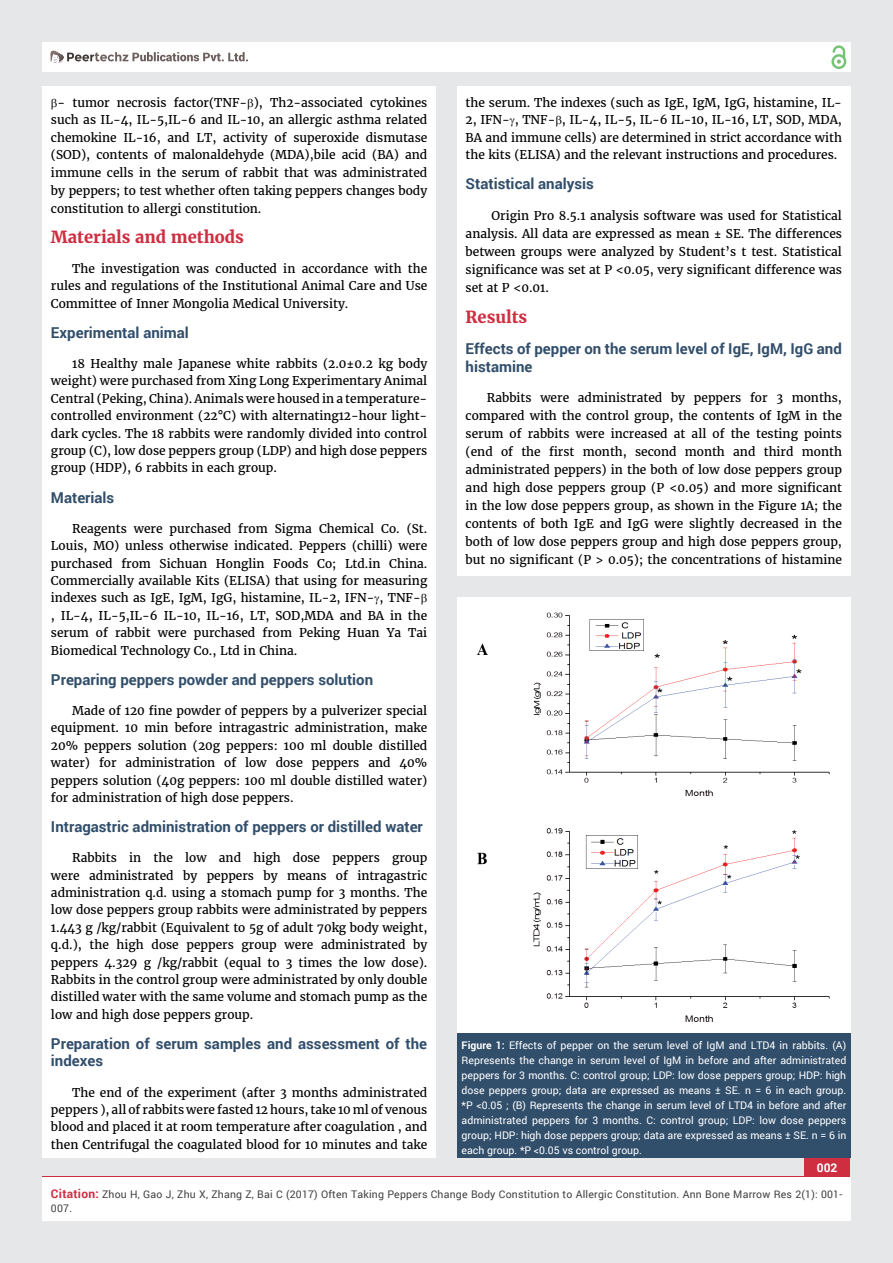
<style>
.page{position:relative;width:893px;height:1263px;background:#e6e7e8}
.page>*{position:absolute;margin:0;border:0;box-sizing:border-box;transform-origin:0 0}
.t1{font:700 16.5px "Merriweather";color:#cf2e41}
.t2{font:700 15px/17.4px "Roboto";color:#314e6b}
.t3{font:12px/17.4px "Merriweather";color:#000;text-align:justify}
.t4{font:700 12px "Roboto";color:#fff}
.t5{font:10.5px/15px "Roboto";color:#fff;text-align:justify}
.t6{font:10.5px/13.5px "Roboto";letter-spacing:.02em;color:#414042}
.s1{font-weight:700}
.s2{font-weight:700;font-size:12px;color:#cf2e41}
</style>
<div class="page">
<div style="left:42px;top:43px;width:808px;height:29px;background:#fff"></div>
<div style="left:831px;top:54px;width:15px;height:15px;border:2px solid #74c273;border-radius:50%"></div>
<svg style="left:831px;top:45px;width:15px;height:19px"></svg>
<div style="left:804px;top:1156px;width:46px;height:43px;background:#cf2e41"></div>
<svg style="left:49px;top:50px;width:199px;height:14px"></svg>
<div style="left:42px;top:1177px;width:809px;height:43px;background:#fff"></div>
<div style="left:42px;top:87px;width:394px;height:1071px;background:#fff"></div>
<div style="left:457px;top:87px;width:393px;height:489px;background:#fff"></div>
<div style="left:457px;top:597px;width:393px;height:436px;background:#fff"></div>
<div style="left:457px;top:1033px;width:393px;height:125px;background:#314e6b"></div>
<img style="left:476px;top:612px;width:354px;height:410px">
<p class="t3" style="left:51px;top:94px;width:378px;text-indent:7px">- tumor necrosis factor(TNF- ), Th2-associated cytokines such as IL-4, IL-5,IL-6 and IL-10, an allergic asthma related chemokine IL-16, and LT, activity of superoxide dismutase (SOD), contents of malonaldehyde (MDA),bile acid (BA) and immune cells in the serum of rabbit that was administrated by peppers; to test whether often taking peppers changes body constitution to allergi constitution.</p>
<h1 class="t1" style="left:51px;top:227px;width:194px">Materials and methods</h1>
<p class="t3" style="left:51px;top:260px;width:378px;text-indent:21px">The investigation was conducted in accordance with the rules and regulations of the Institutional Animal Care and Use Committee of Inner Mongolia Medical University.</p>
<p class="t2" style="left:51px;top:323px;width:139px">Experimental animal</p>
<p class="t3" style="left:51px;top:355px;width:378px;text-indent:21px">18 Healthy male Japanese white rabbits (2.0±0.2 kg body weight) were purchased from Xing Long Experimentary Animal Central (Peking, China). Animals were housed in a temperature&shy;controlled environment (22°C) with alternating12-hour light&shy;dark cycles. The 18 rabbits were randomly divided into control group (C), low dose peppers group (LDP) and high dose peppers group (HDP), 6 rabbits in each group.</p>
<p class="t2" style="left:51px;top:488px;width:65px">Materials</p>
<p class="t3" style="left:51px;top:520px;width:378px;text-align:left;text-indent:21px">Reagents were purchased from Sigma Chemical Co. (St.<br>Louis, MO) unless otherwise indicated. Peppers (chilli) were purchased from Sichuan Honglin Foods Co; Ltd.in China.<br>Commercially available Kits (ELISA) that using for measuring indexes such as IgE, IgM, IgG, histamine, IL-2, IFN- , TNF-, IL-4, IL-5,IL-6 IL-10, IL-16, LT, SOD,MDA and BA in the serum of rabbit were purchased from Peking Huan Ya Tai Biomedical Technology Co., Ltd in China.</p>
<p class="t2" style="left:51px;top:670px;width:324px">Preparing peppers powder and peppers solution</p>
<p class="t3" style="left:51px;top:702px;width:378px;text-indent:21px">Made of 120 fine powder of peppers by a pulverizer special equipment. 10 min before intragastric administration, make 20% peppers solution (20g peppers: 100 ml double distilled water) for administration of low dose peppers and 40% peppers solution (40g peppers: 100 ml double distilled water) for administration of high dose peppers.</p>
<p class="t2" style="left:51px;top:818px;width:373px">Intragastric administration of peppers or distilled water</p>
<p class="t3" style="left:51px;top:849px;width:378px;text-indent:21px">Rabbits in the low and high dose peppers group were administrated by peppers by means of intragastric administration q.d. using a stomach pump for 3 months. The low dose peppers group rabbits were administrated by peppers 1.443 g /kg/rabbit (Equivalent to 5g of adult 70kg body weight, q.d.), the high dose peppers group were administrated by peppers 4.329 g /kg/rabbit (equal to 3 times the low dose).<br>Rabbits in the control group were administrated by only double distilled water with the same volume and stomach pump as the low and high dose peppers group.</p>
<p class="t2" style="left:51px;top:1034px;width:378px">Preparation of serum samples and assessment of the indexes</p>
<p class="t3" style="left:51px;top:1084px;width:378px;text-indent:21px">The end of the experiment (after 3 months administrated peppers ), all of rabbits were fasted 12 hours, take 10 ml of venous blood and placed it at room temperature after coagulation , and then Centrifugal the coagulated blood for 10 minutes and take</p>
<p class="t3" style="left:466px;top:94px;width:378px">the serum. The indexes (such as IgE, IgM, IgG, histamine, IL-2, IFN- , TNF- , IL-4, IL-5, IL-6 IL-10, IL-16, LT, SOD, MDA, BA and immune cells) are determined in strict accordance with the kits (ELISA) and the relevant instructions and procedures.</p>
<p class="t2" style="left:466px;top:175px;width:130px">Statistical analysis</p>
<p class="t3" style="left:466px;top:207px;width:378px;line-height:18px;text-indent:26px">Origin Pro 8.5.1 analysis software was used for Statistical analysis. All data are expressed as mean ± SE. The differences between groups were analyzed by Student’s t test. Statistical significance was set at P &lt;0.05, very significant difference was set at P &lt;0.01.</p>
<h1 class="t1" style="left:466px;top:307px;width:63px">Results</h1>
<p class="t2" style="left:466px;top:339px;width:378px;line-height:18px">Effects of pepper on the serum level of IgE, IgM, IgG and histamine</p>
<p class="t3" style="left:466px;top:389px;width:378px;line-height:18px;text-indent:21px">Rabbits were administrated by peppers for 3 months, compared with the control group, the contents of IgM in the serum of rabbits were increased at all of the testing points (end of the first month, second month and third month administrated peppers) in the both of low dose peppers group and high dose peppers group (P &lt;0.05) and more significant in the low dose peppers group, as shown in the Figure 1A; the contents of both IgE and IgG were slightly decreased in the both of low dose peppers group and high dose peppers group, but no significant (P &gt; 0.05); the concentrations of histamine</p>
<p class="t5" style="left:462px;top:1037px;width:386px"><span class="s1">Figure 1:</span> Effects of pepper on the serum level of IgM and LTD4 in rabbits. (A)<br>Represents the change in serum level of IgM in before and after administrated peppers for 3 months. C: control group; LDP: low dose peppers group; HDP: high dose peppers group; data are expressed as means ± SE. n = 6 in each group. *P &lt;0.05 ; (B) Represents the change in serum level of LTD4 in before and after administrated peppers for 3 months. C: control group; LDP: low dose peppers group; HDP: high dose peppers group; data are expressed as means ± SE. n = 6 in each group. *P &lt;0.05 vs control group.</p>
<p class="t4" style="left:817px;top:1159px;width:22px">002</p>
<p class="t6" style="left:51px;top:1188px;width:793px"><span class="s2">Citation:</span> Zhou H, Gao J, Zhu X, Zhang Z, Bai C (2017) Often Taking Peppers Change Body Constitution to Allergic Constitution. Ann Bone Marrow Res 2(1): 001-<br>007.</p>
</div>
